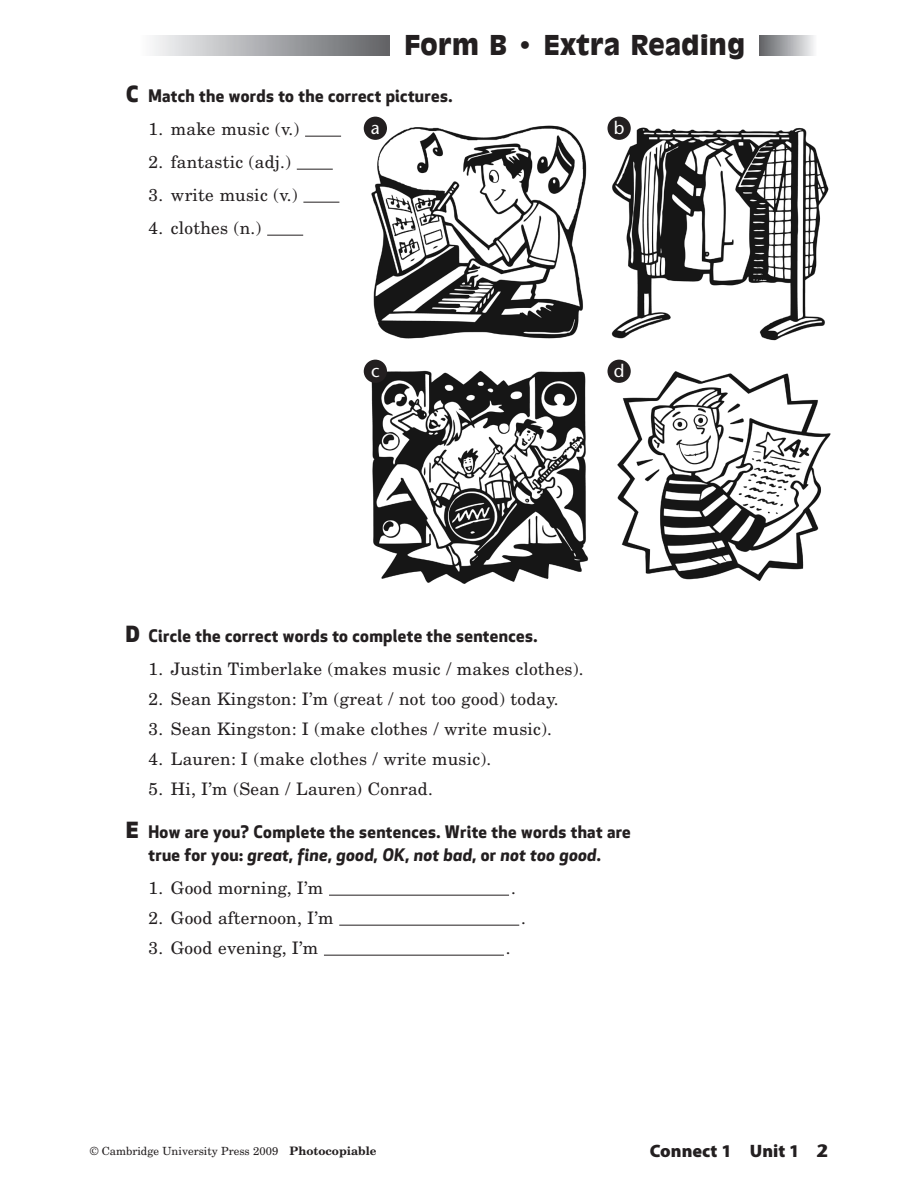
<style>
.page{position:relative;width:918px;height:1188px;background:#fff}
.page>*{position:absolute;margin:0;border:0;box-sizing:border-box;transform-origin:0 0}
.t1{font:900 27px "Incised 901 BT";letter-spacing:.015em;color:#231f20}
.t2{font:900 18px "Myriad Pro";color:#231f20}
.t3{font:18px "Stone Sans";color:#fff}
.t4{font:700 18px "Stone Sans";color:#231f20}
.t5{font:17.25px "New Century Schlbk";letter-spacing:.015em;color:#231f20}
.t6{font:700 16.8px "Apex New PSAH1";letter-spacing:.02em;color:#231f20}
.t7{font:italic 700 16.8px "Apex New";letter-spacing:.02em;color:#231f20}
.t8{font:11.25px "New Century Schlbk";color:#231f20}
.s1{font-family:"Apex New";font-weight:800;font-size:21.75px}
.s2{font-family:"Apex New PSAH1";font-style:normal}
.s3{font-weight:700;font-size:11.7px}
</style>
<div class="page">
<div style="left:90px;top:35px;width:300px;height:21px;background:linear-gradient(to right,#fff,#636569)"></div>
<div style="left:759px;top:35px;width:69px;height:21px;background:linear-gradient(to right,#616367,#fff)"></div>
<hr style="left:305px;top:136px;width:36px;height:1px;background:#231f20">
<hr style="left:297px;top:169px;width:36px;height:1px;background:#231f20">
<hr style="left:303px;top:202px;width:36px;height:1px;background:#231f20">
<hr style="left:267px;top:235px;width:36px;height:1px;background:#231f20">
<hr style="left:329px;top:895px;width:180px;height:1px;background:#231f20">
<hr style="left:339px;top:925px;width:180px;height:1px;background:#231f20">
<hr style="left:324px;top:955px;width:180px;height:1px;background:#231f20">
<img style="left:365px;top:124px;width:222px;height:215px">
<div style="left:364px;top:117px;width:23px;height:23px;background:#231f20;border-radius:50%"></div>
<img style="left:611px;top:122px;width:218px;height:219px">
<div style="left:608px;top:117px;width:23px;height:23px;background:#231f20;border-radius:50%"></div>
<img style="left:372px;top:371px;width:217px;height:213px">
<div style="left:364px;top:360px;width:23px;height:23px;background:#231f20;border-radius:50%"></div>
<img style="left:613px;top:365px;width:218px;height:216px">
<div style="left:608px;top:360px;width:23px;height:23px;background:#231f20;border-radius:50%"></div>
<h1 class="t1" style="left:404px;top:29px;width:342px">Form B • Extra Reading</h1>
<p class="t6" style="left:126px;top:86px;width:328px"><span class="s1">C</span> Match the words to the correct pictures.</p>
<p class="t5" style="left:148px;top:118px;width:152px">1. make music (v.)</p>
<p class="t5" style="left:148px;top:151px;width:144px">2. fantastic (adj.)</p>
<p class="t5" style="left:148px;top:184px;width:151px">3. write music (v.)</p>
<p class="t5" style="left:148px;top:217px;width:114px">4. clothes (n.)</p>
<p class="t3" style="left:371px;top:117px;width:10px">a</p>
<p class="t3" style="left:614px;top:117px;width:12px">b</p>
<p class="t3" style="left:371px;top:360px;width:10px">c</p>
<p class="t3" style="left:614px;top:360px;width:12px">d</p>
<p class="t6" style="left:126px;top:626px;width:413px"><span class="s1">D</span> Circle the correct words to complete the sentences.</p>
<p class="t5" style="left:148px;top:658px;width:437px">1. Justin Timberlake (makes music / makes clothes).</p>
<p class="t5" style="left:148px;top:688px;width:411px">2. Sean Kingston: I’m (great / not too good) today.</p>
<p class="t5" style="left:148px;top:718px;width:405px">3. Sean Kingston: I (make clothes / write music).</p>
<p class="t5" style="left:148px;top:748px;width:344px">4. Lauren: I (make clothes / write music).</p>
<p class="t5" style="left:148px;top:778px;width:286px">5. Hi, I’m (Sean / Lauren) Conrad.</p>
<p class="t6" style="left:126px;top:822px;width:506px"><span class="s1">E</span> How are you? Complete the sentences. Write the words that are</p>
<p class="t7" style="left:149px;top:842px;width:454px"><span class="s2">true for you:</span> great<span class="s2">,</span> fine<span class="s2">,</span> good<span class="s2">,</span> OK<span class="s2">,</span> not bad<span class="s2">, or</span> not too good<span class="s2">.</span></p>
<p class="t5" style="left:148px;top:877px;width:176px">1. Good morning, I’m</p>
<p class="t5" style="left:511px;top:877px;width:6px">.</p>
<p class="t5" style="left:148px;top:907px;width:186px">2. Good afternoon, I’m</p>
<p class="t5" style="left:521px;top:907px;width:6px">.</p>
<p class="t5" style="left:148px;top:937px;width:171px">3. Good evening, I’m</p>
<p class="t5" style="left:506px;top:937px;width:6px">.</p>
<p class="t8" style="left:90px;top:1144px;width:288px">© Cambridge University Press 2009 <span class="s3">Photocopiable</span></p>
<p class="t2" style="left:650px;top:1140px;width:151px">Connect 1 Unit 1</p>
<p class="t4" style="left:817px;top:1139px;width:13px">2</p>
</div>
